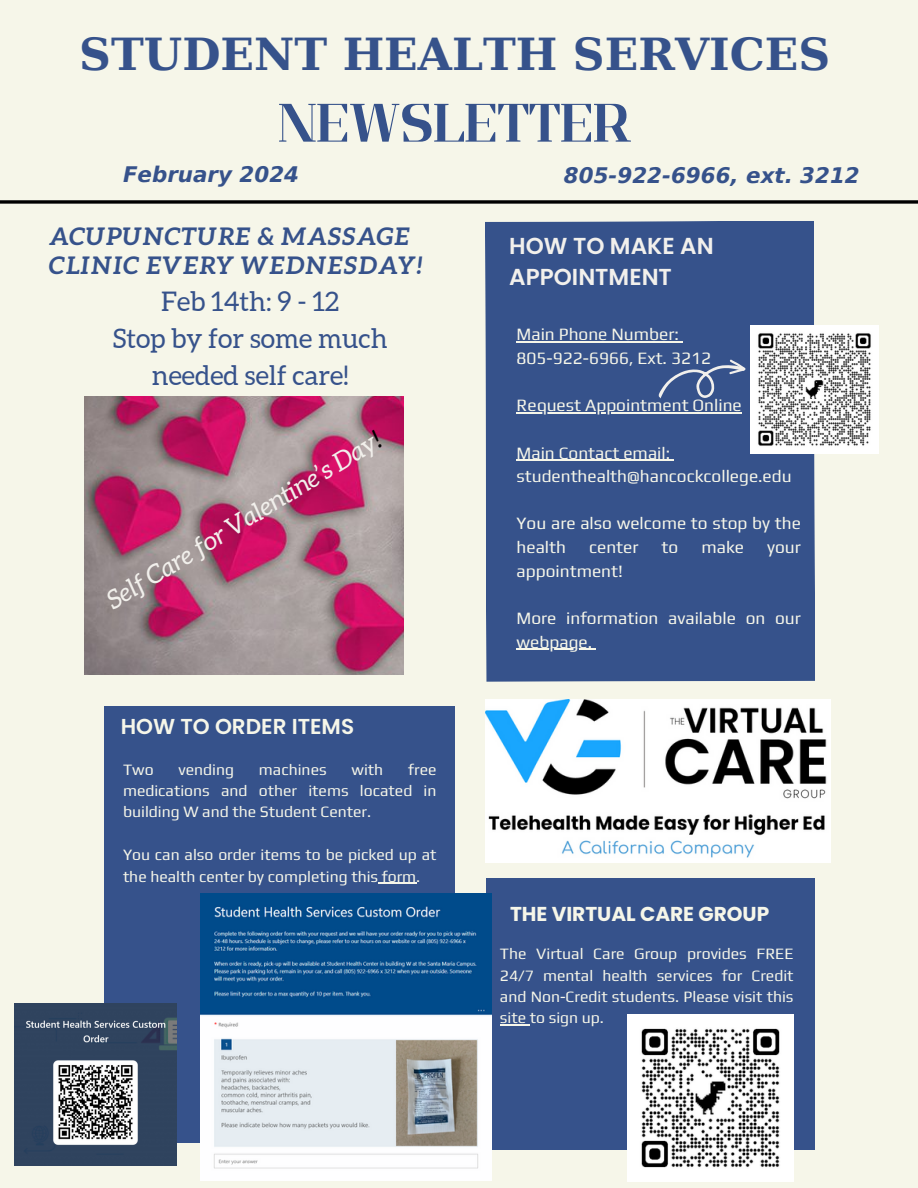
<style>
.page{position:relative;width:918px;height:1188px;background:#f6f6e9}
.page>*{position:absolute;margin:0;border:0;box-sizing:border-box;transform-origin:0 0}
.t1{font:54px "Flatory Serif 700";color:#36528b}
.t2{font:700 44.1px "DejaVu Serif";color:#36528b}
.t3{font:27px/37.2px "Aleo";color:#36528b;text-align:center}
.t4{font:italic 25.5px "Aleo";color:#f2f0ec}
.t5{font:italic 700 24.3px/29.2px "Aleo";letter-spacing:.015em;color:#36528b}
.t6{font:600 23.1px/31.5px "Poppins";color:#f2f0ec}
.t7{font:600 21.6px "Poppins";color:#f6f6e9}
.t8{font:italic 700 21.45px "DejaVu Sans";color:#36528b}
.t9{font:700 20.1px "Poppins";color:#f6f6e9}
.t10{font:17.25px/23.7px "Play";color:#f6f6e9}
.t11{font:15.75px/21.3px "Play";color:#f6f6e9;text-align:justify}
.s1{color:#000}
</style>
<div class="page">
<div style="left:105px;top:706px;width:350px;height:436px;background:#36528b"></div>
<div style="left:486px;top:879px;width:328px;height:271px;background:#36528b"></div>
<div style="left:485px;top:221px;width:330px;height:461px;background:#36528b"></div>
<svg style="left:0;top:200px;width:918px;height:4px;background:#252524"></svg>
<img style="left:627px;top:1015px;width:167px;height:166px">
<img style="left:486px;top:699px;width:344px;height:163px">
<img style="left:751px;top:325px;width:128px;height:129px">
<svg style="left:659px;top:360px;width:86px;height:39px;background:#516898"></svg>
<img style="left:15px;top:1003px;width:162px;height:162px">
<img style="left:200px;top:894px;width:292px;height:286px">
<img style="left:85px;top:396px;width:318px;height:278px">
<svg style="left:500px;top:1024px;width:8px;height:2px"></svg>
<hr style="left:508px;top:1024px;width:22px;height:2px;background:#f6f6e9">
<hr style="left:378px;top:883px;width:38px;height:1px;background:#f6f6e9">
<hr style="left:517px;top:342px;width:162px;height:1px;background:#f6f6e9">
<hr style="left:517px;top:412px;width:225px;height:2px;background:#f6f6e9">
<hr style="left:517px;top:460px;width:153px;height:1px;background:#f6f6e9">
<hr style="left:517px;top:649px;width:75px;height:1px;background:#f6f6e9">
<p class="t2" style="left:79px;top:28px;width:753px">STUDENT HEALTH SERVICES</p>
<p class="t1" style="left:278px;top:91px;width:355px">NEWSLETTER</p>
<h5 class="t8" style="left:123px;top:163px;width:178px">February 2024</h5>
<p class="t5" style="left:49px;top:221px;width:376px">ACUPUNCTURE &amp; MASSAGE<br>CLINIC EVERY WEDNESDAY!</p>
<p class="t3" style="left:113px;top:282px;width:276px">Feb 14th: 9 - 12<br>Stop by for some much needed self care!</p>
<p class="t4" style="left:101px;top:589px;width:319px;rotate:-31deg">Self Care for Valentine’s Day<span class="s1">!</span></p>
<p class="t7" style="left:121px;top:712px;width:235px">HOW TO ORDER ITEMS</p>
<p class="t11" style="left:123px;top:758px;width:315px;text-indent:285px">free medications and other items located in building W and the Student Center.</p>
<p class="t11" style="left:123px;top:844px;width:315px">You can also order items to be picked up at the health center by completing this form.</p>
<p class="t11" style="left:123px;top:758px;width:32px">Two</p>
<p class="t11" style="left:178px;top:758px;width:57px">vending</p>
<p class="t11" style="left:259px;top:758px;width:69px">machines</p>
<p class="t11" style="left:352px;top:758px;width:33px">with</p>
<p class="t8" style="left:564px;top:163px;width:297px">805-922-6966, ext. 3212</p>
<p class="t6" style="left:509px;top:230px;width:206px">HOW TO MAKE AN<br>APPOINTMENT</p>
<p class="t10" style="left:517px;top:322px;width:164px">Main Phone Number:</p>
<p class="t10" style="left:517px;top:346px;width:196px">805-922-6966, Ext. 3212</p>
<p class="t10" style="left:517px;top:393px;width:227px">Request Appointment Online</p>
<p class="t10" style="left:517px;top:441px;width:155px">Main Contact email:</p>
<p class="t10" style="left:517px;top:464px;width:277px">studenthealth@hancockcollege.edu</p>
<p class="t10" style="left:517px;top:511px;width:286px">You are also welcome to stop by the health</p>
<p class="t10" style="left:589px;top:535px;width:51px">center</p>
<p class="t10" style="left:662px;top:535px;width:18px">to</p>
<p class="t10" style="left:701px;top:535px;width:44px">make</p>
<p class="t10" style="left:767px;top:535px;width:35px">your</p>
<p class="t10" style="left:517px;top:559px;width:108px">appointment!</p>
<p class="t10" style="left:517px;top:606px;width:286px">More information available on our</p>
<h5 class="t10" style="left:517px;top:630px;width:77px">webpage.</h5>
<h4 class="t9" style="left:510px;top:900px;width:261px">THE VIRTUAL CARE GROUP</h4>
<p class="t11" style="left:500px;top:943px;width:295px">The Virtual Care Group provides FREE 24/7 mental health services for Credit and Non-Credit students. Please visit this site to sign up.</p>
</div>
